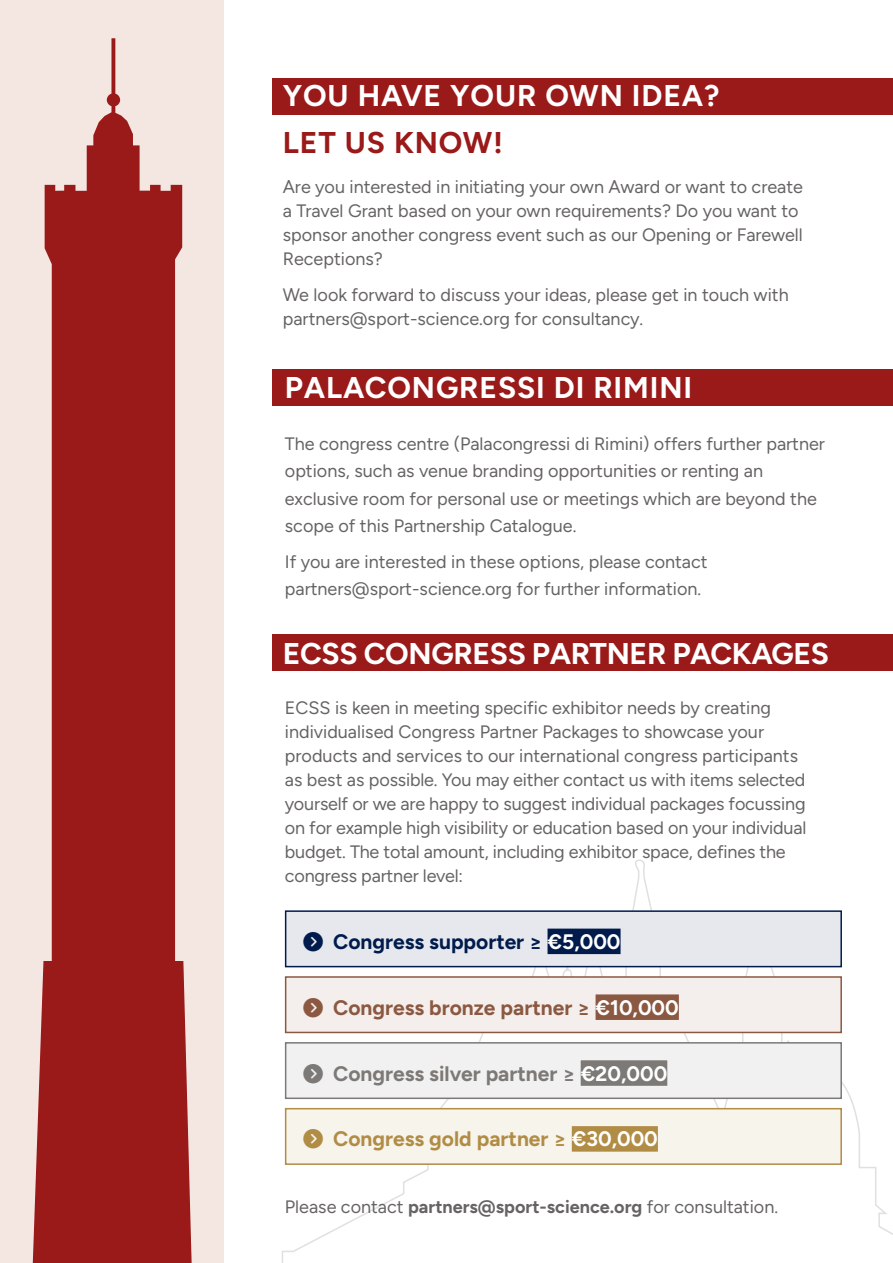
<style>
.page{position:relative;width:893px;height:1263px;background:#fff}
.page>*{position:absolute;margin:0;border:0;box-sizing:border-box;transform-origin:0 0}
.t1{font:700 30px "Figtree";letter-spacing:.03em;color:#fff}
.t2{font:700 30px "Figtree";letter-spacing:-.01em;color:#fff}
.t3{font:700 30px "Figtree";letter-spacing:.03em;color:#9a1919}
.t4{font:700 21px "Figtree";color:#8b5941}
.t5{font:700 21px "Figtree";color:#7c7976}
.t6{font:700 21px "Figtree";color:#b18c45}
.t7{font:700 21px "Figtree";color:#001b4c}
.t8{font:18px/24px "Figtree";color:#666463}
.s1{color:#fff}
.s2{font-weight:700}
</style>
<div class="page">
<svg style="left:282px;top:859px;width:611px;height:404px"></svg>
<div style="left:272px;top:634px;width:621px;height:37px;background:#9a1919"></div>
<div style="left:272px;top:369px;width:621px;height:37px;background:#9a1919"></div>
<div style="left:272px;top:78px;width:621px;height:37px;background:#9a1919"></div>
<div style="left:0;top:0;width:223px;height:1263px;background:#f4e6e1"></div>
<div style="left:286px;top:911px;width:555px;height:55px;background:#e6e8ed"></div>
<div style="left:547px;top:928px;width:74px;height:26px;background:#001b4c"></div>
<div style="left:285px;top:910px;width:557px;height:57px;border:2px solid #001b4c"></div>
<div style="left:286px;top:977px;width:555px;height:55px;background:#f4eeec"></div>
<div style="left:596px;top:994px;width:83px;height:26px;background:#8b5941"></div>
<div style="left:285px;top:976px;width:557px;height:57px;border:2px solid #8b5941"></div>
<div style="left:286px;top:1043px;width:555px;height:55px;background:#f2f1f1"></div>
<div style="left:581px;top:1060px;width:86px;height:26px;background:#7c7976"></div>
<div style="left:285px;top:1042px;width:557px;height:57px;border:2px solid #7c7976"></div>
<div style="left:286px;top:1109px;width:555px;height:55px;background:#f7f4ec"></div>
<div style="left:572px;top:1126px;width:86px;height:26px;background:#b18c45"></div>
<div style="left:285px;top:1108px;width:557px;height:57px;border:2px solid #b18c45"></div>
<svg style="left:32px;top:38px;width:160px;height:1225px;fill:#9a1919"></svg>
<h1 class="t1" style="left:283px;top:78px;width:438px">YOU HAVE YOUR OWN IDEA?</h1>
<h1 class="t3" style="left:283px;top:124px;width:221px">LET US KNOW!</h1>
<p class="t8" style="left:283px;top:175px;width:522px">Are you interested in initiating your own Award or want to create a Travel Grant based on your own requirements? Do you want to sponsor another congress event such as our Opening or Farewell Receptions?</p>
<p class="t8" style="left:283px;top:283px;width:507px">We look forward to discuss your ideas, please get in touch with partners@sport-science.org for consultancy.</p>
<h1 class="t1" style="left:285px;top:369px;width:409px">PALACONGRESSI DI RIMINI</h1>
<p class="t8" style="left:285px;top:431px;width:542px;line-height:27px">The congress centre (Palacongressi di Rimini) offers further partner options, such as venue branding opportunities or renting an exclusive room for personal use or meetings which are beyond the scope of this Partnership Catalogue.</p>
<p class="t8" style="left:285px;top:548px;width:424px;line-height:27px">If you are interested in these options, please contact partners@sport-science.org for further information.</p>
<h1 class="t2" style="left:283px;top:635px;width:548px">ECSS CONGRESS PARTNER PACKAGES</h1>
<p class="t8" style="left:285px;top:695px;width:523px">ECSS is keen in meeting specific exhibitor needs by creating individualised Congress Partner Packages to showcase your products and services to our international congress participants as best as possible. You may either contact us with items selected yourself or we are happy to suggest individual packages focussing on for example high visibility or education based on your individual budget. The total amount, including exhibitor space, defines the congress partner level:</p>
<p class="t7" style="left:333px;top:929px;width:289px">Congress supporter ≥ <span class="s1">€5,000</span></p>
<p class="t4" style="left:333px;top:995px;width:347px">Congress bronze partner ≥ <span class="s1">€10,000</span></p>
<p class="t5" style="left:333px;top:1060px;width:336px">Congress silver partner ≥ <span class="s1">€20,000</span></p>
<p class="t6" style="left:333px;top:1126px;width:326px">Congress gold partner ≥ <span class="s1">€30,000</span></p>
<p class="t8" style="left:285px;top:1195px;width:495px">Please contact <span class="s2">partners@sport-science.org</span> for consultation.</p>
</div>
